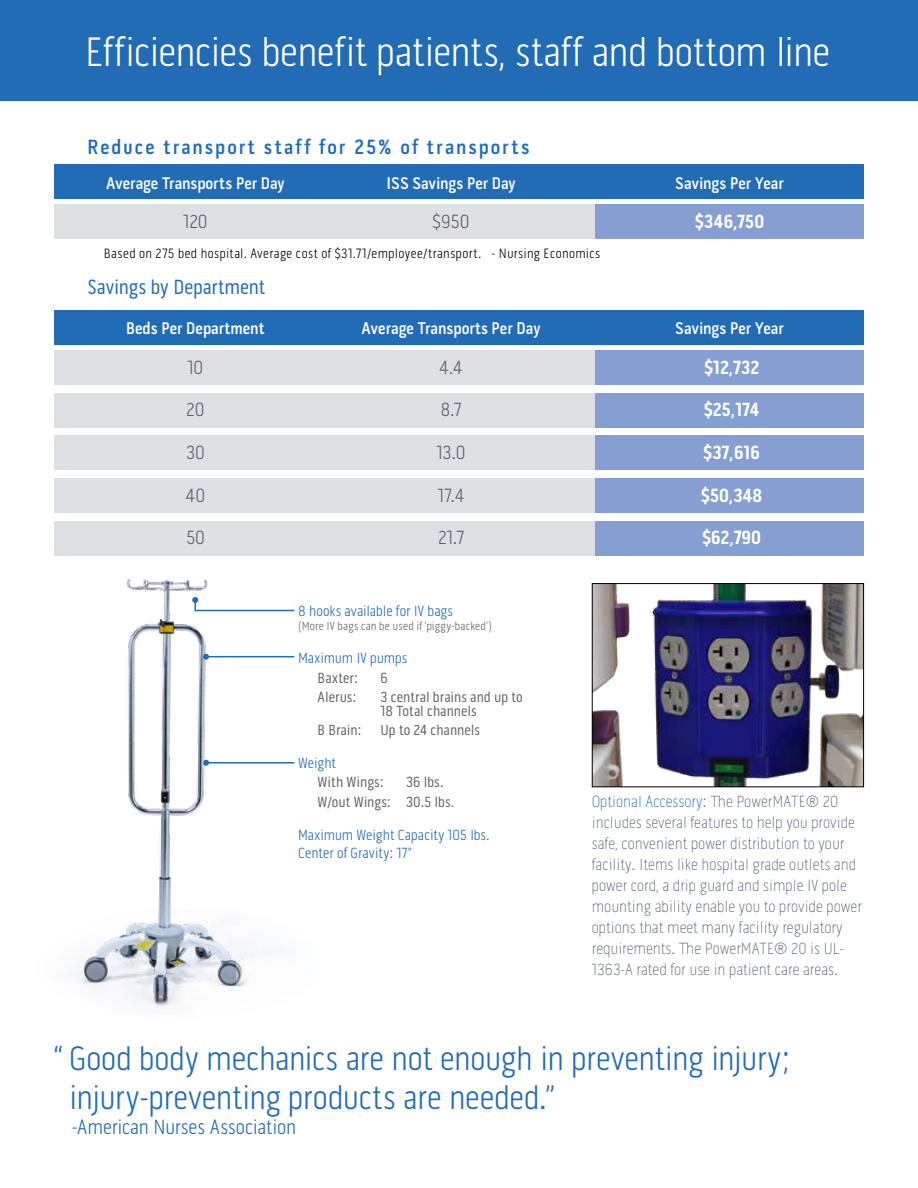
<style>
.page{position:relative;width:918px;height:1188px;background:#fff}
.page>*{position:absolute;margin:0;border:0;box-sizing:border-box;transform-origin:0 0}
.t1{font:300 42px "Pill Gothic 300 mg";letter-spacing:-.015em;color:#fff}
.t2{font:300 34.5px/39px "Pill Gothic 300 mg";letter-spacing:-.01em;color:#226bb5}
.t3{font:600 21px "Pill Gothic 300 mg";letter-spacing:.1em;color:#226bb5}
.t4{font:300 21px "Pill Gothic 300 mg";letter-spacing:-.005em;color:#226bb5}
.t5{font:21px "Pill Gothic 300 mg";letter-spacing:-.005em;color:#226bb5}
.t6{font:700 19.5px "Pill Gothic 300 mg";color:#fff}
.t7{font:300 19.5px "Pill Gothic 300 mg";letter-spacing:-.005em;color:#54626f}
.t8{font:600 17.25px "Pill Gothic 300 mg";color:#fff}
.t9{font:100 16.5px/21px "Pill Gothic 300 mg";color:#54626f}
.t10{font:15px/19.5px "Pill Gothic 300 mg";color:#636466}
.t11{font:300 15px/18px "Pill Gothic 300 mg";color:#226bb5}
.t12{font:300 13.8px "Pill Gothic 300 mg";letter-spacing:.03em;color:#000}
.t13{font:300 12px "Pill Gothic 300 mg";letter-spacing:.015em;color:#636466}
.s1{color:#226bb5}
</style>
<div class="page">
<div style="left:0;top:0;width:918px;height:101px;background:#226bb5"></div>
<div style="left:534px;top:205px;width:330px;height:34px;background:#869ed1"></div>
<div style="left:55px;top:205px;width:540px;height:34px;background:#dfe0e3"></div>
<div style="left:54px;top:165px;width:810px;height:34px;background:#226bb5"></div>
<div style="left:54px;top:310px;width:810px;height:34px;background:#226bb5"></div>
<div style="left:534px;top:351px;width:330px;height:34px;background:#869ed1"></div>
<div style="left:55px;top:351px;width:540px;height:34px;background:#dfe0e3"></div>
<div style="left:534px;top:436px;width:330px;height:34px;background:#869ed1"></div>
<div style="left:55px;top:436px;width:540px;height:34px;background:#dfe0e3"></div>
<div style="left:534px;top:393px;width:330px;height:34px;background:#869ed1"></div>
<div style="left:55px;top:393px;width:540px;height:34px;background:#dfe0e3"></div>
<div style="left:534px;top:479px;width:330px;height:34px;background:#869ed1"></div>
<div style="left:55px;top:479px;width:540px;height:34px;background:#dfe0e3"></div>
<div style="left:534px;top:521px;width:330px;height:34px;background:#869ed1"></div>
<div style="left:55px;top:521px;width:540px;height:34px;background:#dfe0e3"></div>
<hr style="left:206px;top:762px;width:88px;height:2px;background:#226bb5">
<img style="left:74px;top:942px;width:198px;height:67px">
<img style="left:84px;top:579px;width:152px;height:422px">
<img style="left:594px;top:585px;width:268px;height:200px">
<div style="left:592px;top:583px;width:272px;height:204px;border:1px solid #000"></div>
<svg style="left:192px;top:597px;width:103px;height:15px"></svg>
<hr style="left:206px;top:656px;width:88px;height:1px;background:#226bb5">
<svg style="left:203px;top:654px;width:6px;height:6px"></svg>
<h1 class="t1" style="left:85px;top:28px;width:746px">Efficiencies benefit patients, staff and bottom line</h1>
<p class="t3" style="left:87px;top:139px;width:443px">Reduce transport staff for 25% of transports</p>
<p class="t8" style="left:106px;top:176px;width:180px">Average Transports Per Day</p>
<p class="t8" style="left:386px;top:176px;width:131px">ISS Savings Per Day</p>
<p class="t8" style="left:675px;top:176px;width:110px">Savings Per Year</p>
<p class="t7" style="left:183px;top:210px;width:26px">120</p>
<p class="t7" style="left:433px;top:210px;width:38px">$950</p>
<p class="t6" style="left:695px;top:210px;width:71px">$346,750</p>
<p class="t12" style="left:104px;top:246px;width:498px">Based on 275 bed hospital. Average cost of $31.71/employee/transport. - Nursing Economics</p>
<p class="t5" style="left:87px;top:274px;width:179px">Savings by Department</p>
<p class="t8" style="left:126px;top:321px;width:140px">Beds Per Department</p>
<p class="t8" style="left:362px;top:321px;width:180px">Average Transports Per Day</p>
<p class="t8" style="left:675px;top:321px;width:110px">Savings Per Year</p>
<p class="t7" style="left:188px;top:356px;width:17px">10</p>
<p class="t7" style="left:440px;top:356px;width:25px">4.4</p>
<p class="t6" style="left:704px;top:356px;width:57px">$12,732</p>
<p class="t7" style="left:186px;top:399px;width:20px">20</p>
<p class="t7" style="left:441px;top:399px;width:22px">8.7</p>
<p class="t6" style="left:704px;top:398px;width:57px">$25,174</p>
<p class="t7" style="left:186px;top:441px;width:20px">30</p>
<p class="t7" style="left:436px;top:441px;width:31px">13.0</p>
<p class="t6" style="left:703px;top:441px;width:58px">$37,616</p>
<p class="t7" style="left:186px;top:484px;width:21px">40</p>
<p class="t7" style="left:438px;top:484px;width:28px">17.4</p>
<p class="t6" style="left:701px;top:484px;width:63px">$50,348</p>
<p class="t7" style="left:186px;top:527px;width:20px">50</p>
<p class="t7" style="left:438px;top:527px;width:27px">21.7</p>
<p class="t6" style="left:702px;top:526px;width:60px">$62,790</p>
<p class="t11" style="left:298px;top:602px;width:156px">8 hooks available for IV bags</p>
<p class="t13" style="left:298px;top:619px;width:196px">(More IV bags can be used if ‘piggy-backed’)</p>
<p class="t11" style="left:298px;top:649px;width:111px">Maximum IV pumps</p>
<p class="t10" style="left:318px;top:668px;width:42px">Baxter:</p>
<p class="t10" style="left:381px;top:668px;width:9px">6</p>
<p class="t10" style="left:318px;top:687px;width:40px">Alerus:</p>
<p class="t10" style="left:381px;top:690px;width:144px;line-height:13.5px">3 central brains and up to<br>18 Total channels</p>
<p class="t10" style="left:318px;top:720px;width:45px">B Brain:</p>
<p class="t10" style="left:381px;top:720px;width:101px">Up to 24 channels</p>
<p class="t11" style="left:298px;top:754px;width:39px">Weight</p>
<p class="t10" style="left:318px;top:773px;width:68px">With Wings:</p>
<p class="t10" style="left:318px;top:773px;width:138px;text-indent:88px">36 lbs.<br>W/out Wings: 30.5 lbs.</p>
<p class="t11" style="left:298px;top:826px;width:193px">Maximum Weight Capacity 105 lbs.<br>Center of Gravity: 17”</p>
<p class="t9" style="left:592px;top:791px;width:272px"><span class="s1">Optional Accessory:</span> The PowerMATE® 20 includes several features to help you provide safe, convenient power distribution to your facility. Items like hospital grade outlets and power cord, a drip guard and simple IV pole mounting ability enable you to provide power options that meet many facility regulatory requirements. The PowerMATE® 20 is UL-1363-A rated for use in patient care areas.</p>
<h2 class="t2" style="left:69px;top:1039px;width:723px;text-indent:-15px">“ Good body mechanics are not enough in preventing injury; injury-preventing products are needed.”</h2>
<p class="t4" style="left:72px;top:1115px;width:226px">-American Nurses Association</p>
</div>
